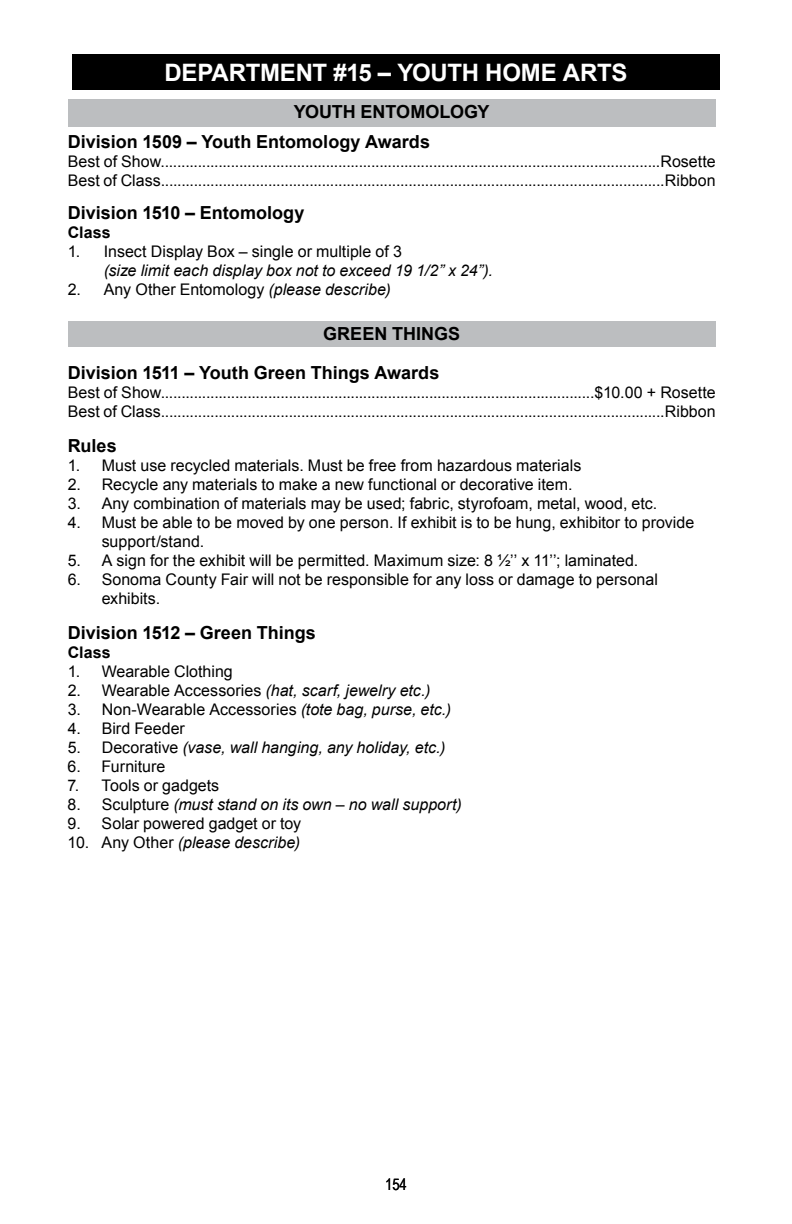
<style>
.page{position:relative;width:792px;height:1224px;background:#fff}
.page>*{position:absolute;margin:0;border:0;box-sizing:border-box;transform-origin:0 0}
.t1{font:700 24px "Arial";letter-spacing:-.01em;color:#fff}
.t2{font:700 18px "Arial";color:#000}
.t3{font:16px/19px "Arial";color:#000}
.t4{font:italic 16px "Arial";color:#000}
.t5{font:700 16px "Arial";letter-spacing:.01em;color:#000}
.t6{font:16px "Arial Narrow";color:#000}
.s1{font-style:italic}
.s2{font-style:normal}
</style>
<div class="page">
<div style="left:72px;top:54px;width:648px;height:36px;background:#000"></div>
<div style="left:68px;top:321px;width:648px;height:25px;background:#bcbec0"></div>
<div style="left:68px;top:99px;width:648px;height:28px;background:#bcbec0"></div>
<h1 class="t1" style="left:165px;top:57px;width:464px">DEPARTMENT #15 – YOUTH HOME ARTS</h1>
<p class="t2" style="left:294px;top:100px;width:197px">YOUTH ENTOMOLOGY</p>
<p class="t2" style="left:68px;top:130px;width:364px">Division 1509 – Youth Entomology Awards</p>
<p class="t3" style="left:68px;top:153px;width:650px">Best of Show.........................................................................................................................Rosette<br>Best of Class..........................................................................................................................Ribbon</p>
<p class="t2" style="left:68px;top:201px;width:238px">Division 1510 – Entomology</p>
<p class="t5" style="left:68px;top:222px;width:45px">Class</p>
<p class="t3" style="left:68px;top:243px;width:336px">1. Insect Display Box – single or multiple of 3</p>
<p class="t4" style="left:104px;top:260px;width:391px">(size limit each display box not to exceed 19 1/2” x 24”).</p>
<p class="t3" style="left:68px;top:280px;width:325px">2. Any Other Entomology <span class="s1">(please describe)</span></p>
<p class="t2" style="left:323px;top:322px;width:139px">GREEN THINGS</p>
<p class="t2" style="left:68px;top:361px;width:373px">Division 1511 – Youth Green Things Awards</p>
<p class="t3" style="left:68px;top:384px;width:650px">Best of Show.........................................................................................................$10.00 + Rosette<br>Best of Class..........................................................................................................................Ribbon</p>
<p class="t2" style="left:68px;top:434px;width:51px">Rules</p>
<p class="t3" style="left:68px;top:457px;width:515px">1. Must use recycled materials. Must be free from hazardous materials</p>
<p class="t3" style="left:68px;top:476px;width:506px">2. Recycle any materials to make a new functional or decorative item.</p>
<p class="t3" style="left:68px;top:495px;width:591px">3. Any combination of materials may be used; fabric, styrofoam, metal, wood, etc.</p>
<p class="t3" style="left:102px;top:513px;width:594px;text-indent:-34px">4. Must be able to be moved by one person. If exhibit is to be hung, exhibitor to provide support/stand.</p>
<p class="t3" style="left:68px;top:551px;width:572px">5. A sign for the exhibit will be permitted. Maximum size: 8 ½’’ x 11’’; laminated.</p>
<p class="t3" style="left:102px;top:570px;width:558px;text-indent:-34px">6. Sonoma County Fair will not be responsible for any loss or damage to personal exhibits.</p>
<p class="t2" style="left:68px;top:621px;width:250px">Division 1512 – Green Things</p>
<p class="t5" style="left:68px;top:642px;width:45px">Class</p>
<p class="t3" style="left:68px;top:663px;width:167px">1. Wearable Clothing</p>
<p class="t4" style="left:68px;top:680px;width:364px"><span class="s2">2. Wearable Accessories</span> (hat, scarf, jewelry etc.)</p>
<p class="t3" style="left:68px;top:700px;width:385px">3. Non-Wearable Accessories <span class="s1">(tote bag, purse, etc.)</span></p>
<p class="t3" style="left:68px;top:719px;width:119px">4. Bird Feeder</p>
<p class="t4" style="left:68px;top:737px;width:379px"><span class="s2">5. Decorative</span> (vase, wall hanging, any holiday, etc.)</p>
<p class="t3" style="left:68px;top:757px;width:99px">6. Furniture</p>
<p class="t3" style="left:68px;top:776px;width:153px">7. Tools or gadgets</p>
<p class="t4" style="left:68px;top:794px;width:396px"><span class="s2">8. Sculpture</span> (must stand on its own – no wall support)</p>
<p class="t3" style="left:68px;top:814px;width:235px">9. Solar powered gadget or toy</p>
<p class="t4" style="left:68px;top:832px;width:234px"><span class="s2">10. Any Other</span> (please describe)</p>
<p class="t6" style="left:385px;top:1172px;width:23px">154</p>
</div>
